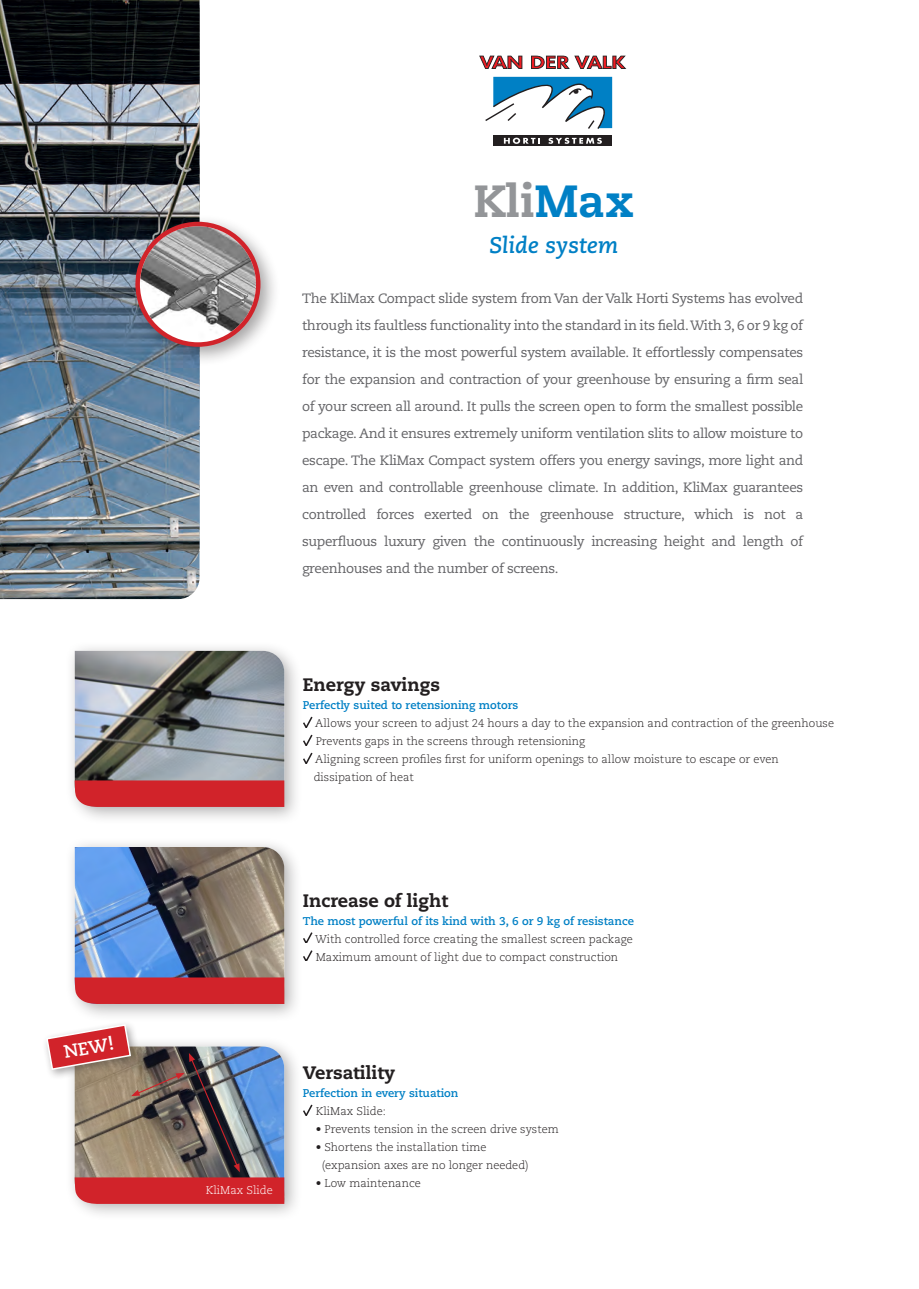
<style>
.page{position:relative;width:919px;height:1289px;background:#fff}
.page>*{position:absolute;margin:0;border:0;box-sizing:border-box;transform-origin:0 0}
.t1{font:800 45px "Caecilia LT Std";color:#939598}
.t2{font:italic 700 22.5px "Caecilia LT Std";color:#0080c5}
.t3{font:800 18px "Caecilia LT Std";color:#231f20}
.t4{font:700 18px "Caecilia LT Std";color:#fff}
.t5{font:13.5px/27px "Caecilia LT Std";letter-spacing:-.025em;color:#636366;text-align:justify}
.t6{font:300 11.25px "Caecilia LT Std";color:#231f20}
.t7{font:700 11.25px "Caecilia LT Std";color:#0080c5}
.t8{font:300 11.25px "Caecilia LT Std";color:#fff}
.s1{color:#0080c5}
.s2{font-weight:400}
</style>
<div class="page">
<svg style="left:303px;top:1104px;width:9px;height:11px"></svg>
<div style="left:65px;top:836px;width:238px;height:185px;background:#231f20;opacity:.35"></div>
<svg style="left:75px;top:847px;width:209px;height:157px"></svg>
<svg style="left:303px;top:932px;width:9px;height:10px"></svg>
<svg style="left:303px;top:950px;width:9px;height:10px"></svg>
<img style="left:0;top:568px;width:199px;height:31px">
<svg style="left:303px;top:716px;width:9px;height:11px"></svg>
<svg style="left:303px;top:734px;width:9px;height:11px"></svg>
<svg style="left:303px;top:752px;width:9px;height:11px"></svg>
<div style="left:65px;top:640px;width:238px;height:185px;background:#231f20;opacity:.35"></div>
<svg style="left:75px;top:651px;width:209px;height:156px"></svg>
<svg style="left:479px;top:56px;width:43px;height:13px"></svg>
<svg style="left:531px;top:56px;width:95px;height:13px"></svg>
<div style="left:493px;top:136px;width:119px;height:10px;background:#231f20"></div>
<svg style="left:485px;top:77px;width:127px;height:52px"></svg>
<svg style="left:504px;top:138px;width:36px;height:6px"></svg>
<svg style="left:548px;top:138px;width:54px;height:6px"></svg>
<img style="left:0;top:0;width:199px;height:568px">
<div style="left:65px;top:1036px;width:238px;height:184px;background:#231f20;opacity:.35"></div>
<div style="left:42px;top:1019px;width:100px;height:61px;background:#fff"></div>
<svg style="left:45px;top:1024px;width:239px;height:179px"></svg>
<div style="left:128px;top:214px;width:152px;height:153px;background:#231f20;opacity:.4"></div>
<svg style="left:138px;top:224px;width:120px;height:120px"></svg>
<img style="left:140px;top:226px;width:116px;height:116px;border-radius:58px">
<div style="left:135px;top:222px;width:125px;height:125px;border:4px solid #d1232a;border-radius:50%"></div>
<p class="t4" style="left:62px;top:1041px;width:52px;rotate:-10deg">NEW!</p>
<p class="t1" style="left:473px;top:173px;width:162px">Kli<span class="s1">Max</span></p>
<p class="t2" style="left:489px;top:232px;width:130px">Slide system</p>
<p class="t5" style="left:302px;top:285px;width:502px">The KliMax Compact slide system from Van der Valk Horti Systems has evolved through its faultless functionality into the standard in its field. With 3, 6 or 9 kg of resistance, it is the most powerful system available. It effortlessly compensates for the expansion and contraction of your greenhouse by ensuring a firm seal of your screen all around. It pulls the screen open to form the smallest possible package. And it ensures extremely uniform ventilation slits to allow moisture to escape. The KliMax Compact system offers you energy savings, more light and an even and controllable greenhouse climate. In addition, KliMax guarantees</p>
<p class="t5" style="left:302px;top:501px;width:502px">controlled forces exerted on the greenhouse structure, which is not a</p>
<p class="t5" style="left:302px;top:528px;width:502px">superfluous luxury given the continuously increasing height and length of greenhouses and the number of screens.</p>
<p class="t3" style="left:303px;top:673px;width:139px">Energy savings</p>
<p class="t7" style="left:303px;top:698px;width:217px">Perfectly suited to retensioning motors</p>
<p class="t6" style="left:315px;top:717px;width:520px">Allows your screen to adjust 24 hours a day to the expansion and contraction of the greenhouse</p>
<p class="t6" style="left:315px;top:735px;width:271px">Prevents gaps in the screens through retensioning</p>
<p class="t6" style="left:315px;top:753px;width:465px">Aligning screen profiles first for uniform openings to allow moisture to escape or even</p>
<p class="t6" style="left:314px;top:771px;width:102px">dissipation of heat</p>
<p class="t3" style="left:303px;top:889px;width:147px">Increase of light</p>
<p class="t7" style="left:303px;top:914px;width:332px">The most powerful of its kind with 3, 6 or 9 kg of resistance</p>
<p class="t6" style="left:315px;top:932px;width:319px">With controlled force creating the smallest screen package</p>
<p class="t6" style="left:315px;top:950px;width:304px">Maximum amount of light due to compact construction</p>
<p class="t8" style="left:206px;top:1183px;width:69px">KliMax Slide</p>
<p class="t3" style="left:303px;top:1061px;width:94px">Versatility</p>
<p class="t7" style="left:303px;top:1086px;width:157px">Perfection in every situation</p>
<p class="t6" style="left:315px;top:1104px;width:72px">KliMax Slide:</p>
<p class="t6" style="left:315px;top:1122px;width:244px"><span class="s2">•</span> Prevents tension in the screen drive system</p>
<p class="t6" style="left:315px;top:1140px;width:172px"><span class="s2">•</span> Shortens the installation time</p>
<p class="t6" style="left:322px;top:1158px;width:208px">(expansion axes are no longer needed)</p>
<p class="t6" style="left:315px;top:1176px;width:107px"><span class="s2">•</span> Low maintenance</p>
</div>
